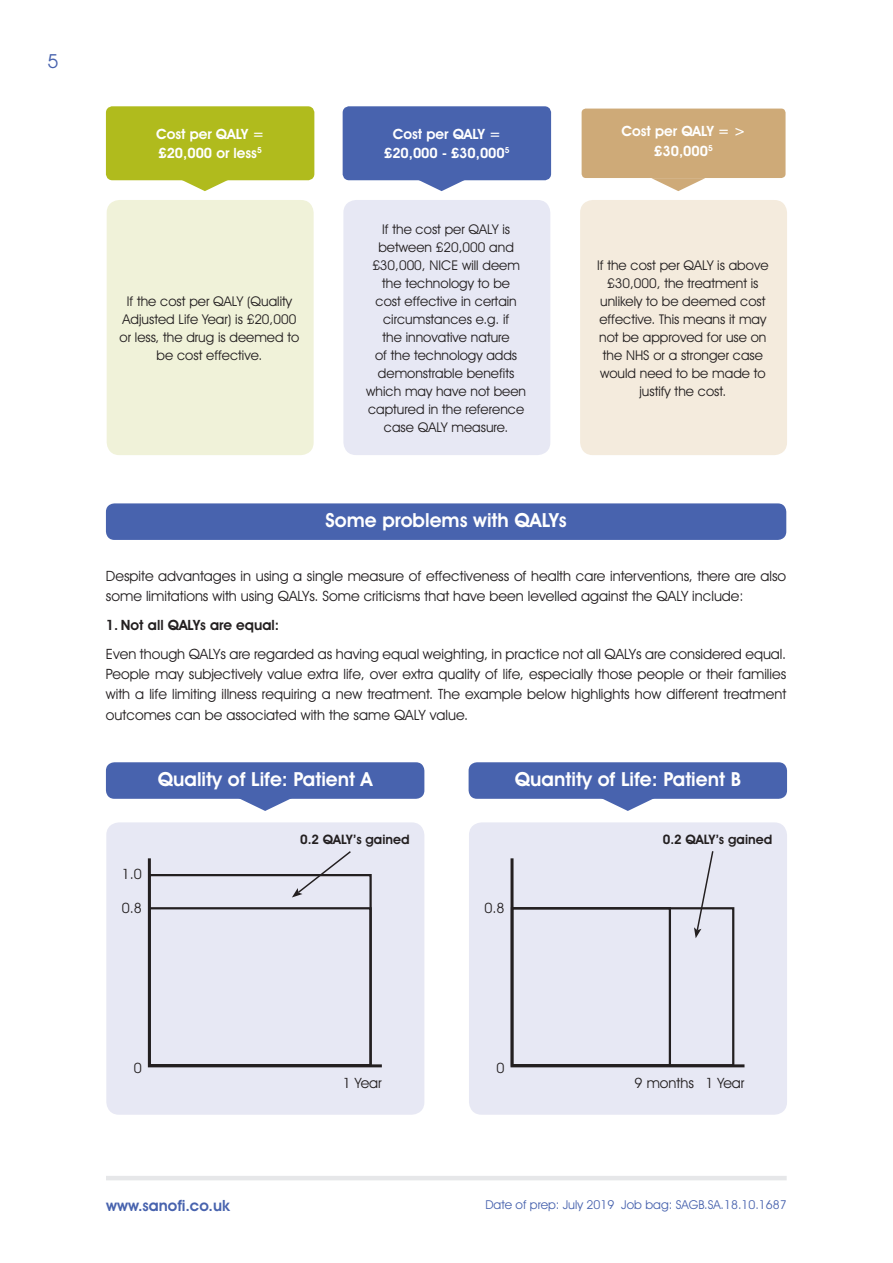
<style>
.page{position:relative;width:893px;height:1263px;background:#fff}
.page>*{position:absolute;margin:0;border:0;box-sizing:border-box;transform-origin:0 0}
.t1{font:600 19.5px "Avant Garde IT Cby BT";color:#fff}
.t2{font:19.5px "Avant Garde IT Cby BT";color:#4863ae}
.t3{font:600 15.6px "Avant Garde IT Cby BT";color:#4863ae}
.t4{font:14.25px/20.2px "Avant Garde IT Cby BT";color:#231f20}
.t5{font:600 14.25px/19.5px "Avant Garde IT Cby BT";color:#fff;text-align:center}
.t6{font:600 14.25px "Avant Garde IT Cby BT";color:#231f20}
.t7{font:13.5px/18px "Avant Garde IT Cby BT";color:#231f20;text-align:center}
.t8{font:600 13.05px "Avant Garde IT Cby BT";color:#231f20}
.t9{font:12.3px "Avant Garde IT Cby BT";color:#4863ae}
</style>
<div class="page">
<hr style="left:106px;top:1176px;width:681px;height:4px;background:#e6e7e9">
<svg style="left:240px;top:799px;width:50px;height:12px"></svg>
<svg style="left:603px;top:799px;width:50px;height:12px"></svg>
<div style="left:106px;top:503px;width:680px;height:37px;background:#4863ae;border-radius:9px"></div>
<div style="left:106px;top:762px;width:318px;height:37px;background:#4863ae;border-radius:9px"></div>
<div style="left:469px;top:762px;width:318px;height:37px;background:#4863ae;border-radius:9px"></div>
<div style="left:108px;top:109px;width:204px;height:69px;background:#b0bb1d;border-radius:4px"></div>
<div style="left:106px;top:106px;width:208px;height:74px;border:4px solid #b0bb1d;border-radius:4px"></div>
<div style="left:345px;top:109px;width:204px;height:69px;background:#4863ae;border-radius:4px"></div>
<div style="left:343px;top:106px;width:208px;height:74px;border:4px solid #4863ae;border-radius:4px"></div>
<div style="left:582px;top:109px;width:203px;height:69px;background:#ceaa78;border-radius:4px"></div>
<div style="left:107px;top:200px;width:207px;height:255px;background:#f0f2d9;border-radius:13px"></div>
<div style="left:343px;top:200px;width:207px;height:255px;background:#e7e8f4;border-radius:13px"></div>
<div style="left:106px;top:822px;width:318px;height:293px;background:#e7e8f4;border-radius:13px"></div>
<div style="left:469px;top:822px;width:318px;height:293px;background:#e7e8f4;border-radius:13px"></div>
<div style="left:580px;top:200px;width:207px;height:255px;background:#f4ebdd;border-radius:13px"></div>
<svg style="left:178px;top:178px;width:54px;height:13px"></svg>
<svg style="left:415px;top:178px;width:54px;height:13px"></svg>
<svg style="left:651px;top:178px;width:54px;height:13px"></svg>
<svg style="left:147px;top:858px;width:235px;height:210px"></svg>
<svg style="left:510px;top:858px;width:235px;height:210px"></svg>
<div style="left:148px;top:907px;width:224px;height:159px;border:2px solid #231f20"></div>
<div style="left:511px;top:907px;width:223px;height:159px;border:2px solid #231f20"></div>
<svg style="left:292px;top:851px;width:60px;height:46px"></svg>
<svg style="left:694px;top:851px;width:20px;height:87px"></svg>
<h1 class="t2" style="left:48px;top:49px;width:13px">5</h1>
<p class="t5" style="left:156px;top:124px;width:110px;text-align:left">Cost per QALY = £20,000 or less<sup>5</sup></p>
<p class="t5" style="left:384px;top:124px;width:127px">Cost per QALY = £20,000 - £30,000<sup>5</sup></p>
<p class="t5" style="left:621px;top:122px;width:126px">Cost per QALY = &gt; £30,000<sup>5</sup></p>
<p class="t7" style="left:120px;top:292px;width:181px">If the cost per QALY (Quality<br>Adjusted Life Year) is £20,000 or less, the drug is deemed to be cost effective.</p>
<p class="t7" style="left:366px;top:220px;width:162px">If the cost per QALY is between £20,000 and £30,000, NICE will deem the technology to be<br>cost effective in certain circumstances e.g. if<br>the innovative nature<br>of the technology adds demonstrable benefits which may have not been captured in the reference case QALY measure.</p>
<p class="t7" style="left:597px;top:256px;width:173px">If the cost per QALY is above £30,000, the treatment is unlikely to be deemed cost effective. This means it may not be approved for use on the NHS or a stronger case would need to be made to justify the cost.</p>
<h1 class="t1" style="left:325px;top:508px;width:243px">Some problems with QALYs</h1>
<p class="t4" style="left:106px;top:566px;width:682px">Despite advantages in using a single measure of effectiveness of health care interventions, there are also some limitations with using QALYs. Some criticisms that have been levelled against the QALY include:</p>
<p class="t6" style="left:106px;top:616px;width:175px">1. Not all QALYs are equal:</p>
<p class="t4" style="left:106px;top:643px;width:682px;text-align:justify">Even though QALYs are regarded as having equal weighting, in practice not all QALYs are considered equal.<br>People may subjectively value extra life, over extra quality of life, especially those people or their families with a life limiting illness requiring a new treatment. The example below highlights how different treatment outcomes can be associated with the same QALY value.</p>
<h1 class="t1" style="left:158px;top:767px;width:216px">Quality of Life: Patient A</h1>
<h1 class="t1" style="left:515px;top:767px;width:227px">Quantity of Life: Patient B</h1>
<p class="t8" style="left:300px;top:832px;width:111px">0.2 QALY’s gained</p>
<p class="t8" style="left:663px;top:832px;width:111px">0.2 QALY’s gained</p>
<p class="t4" style="left:122px;top:864px;width:22px">1.0</p>
<p class="t4" style="left:122px;top:897px;width:22px">0.8</p>
<p class="t4" style="left:485px;top:897px;width:22px">0.8</p>
<p class="t4" style="left:134px;top:1057px;width:10px">0</p>
<p class="t4" style="left:497px;top:1057px;width:10px">0</p>
<p class="t4" style="left:343px;top:1072px;width:41px">1 Year</p>
<p class="t4" style="left:635px;top:1072px;width:111px">9 months 1 Year</p>
<p class="t3" style="left:106px;top:1196px;width:125px">www.sanofi.co.uk</p>
<p class="t9" style="left:485px;top:1197px;width:303px">Date of prep: July 2019 Job bag: SAGB.SA.18.10.1687</p>
</div>
